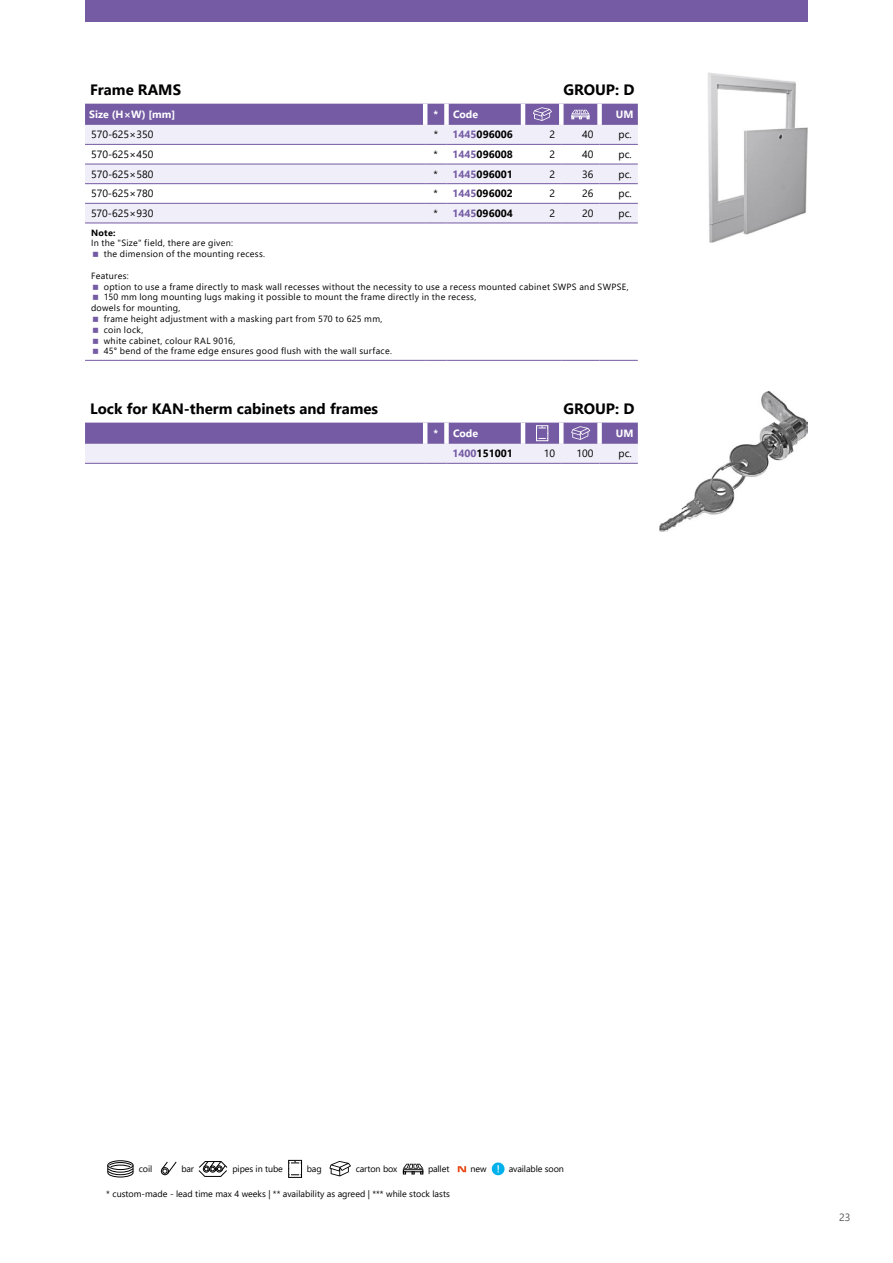
<style>
.page{position:relative;width:893px;height:1263px;background:#fff}
.page>*{position:absolute;margin:0;border:0;box-sizing:border-box;transform-origin:0 0}
.t1{font:700 15px "Segoe UI";color:#000}
.t2{font:10.5px "Segoe UI";color:#000}
.t3{font:700 10.5px "Segoe UI";color:#000}
.t4{font:700 10.5px "Segoe UI";color:#fff}
.t5{font:10.5px "Segoe UI";color:#575756}
.t6{font:9px/10.8px "Segoe UI";letter-spacing:.03em;color:#000}
.t7{font:9px "Segoe UI";color:#000}
.t8{font:9px "Segoe UI";letter-spacing:-.01em;color:#000}
.t9{font:700 9px "Segoe UI";color:#000}
.s1{font-weight:400}
.s2{color:#745ba3}
</style>
<div class="page">
<div style="left:107px;top:1160px;width:26px;height:10px;border:1px solid #000;border-radius:50%"></div>
<svg style="left:107px;top:1162px;width:27px;height:16px"></svg>
<div style="left:161px;top:1167px;width:8px;height:8px;border:1px solid #000;border-radius:50%"></div>
<svg style="left:161px;top:1161px;width:16px;height:13px"></svg>
<svg style="left:198px;top:1161px;width:30px;height:16px"></svg>
<svg style="left:288px;top:1159px;width:14px;height:19px"></svg>
<svg style="left:329px;top:1161px;width:22px;height:15px"></svg>
<svg style="left:403px;top:1164px;width:20px;height:10px"></svg>
<svg style="left:458px;top:1166px;width:8px;height:6px"></svg>
<svg style="left:492px;top:1162px;width:12px;height:13px"></svg>
<div style="left:85px;top:0;width:723px;height:21px;background:#745ba3"></div>
<svg style="left:85px;top:125px;width:553px;height:98px;fill:#f0eef8"></svg>
<hr style="left:85px;top:144px;width:340px;height:1px;background:#745ba3">
<hr style="left:85px;top:164px;width:340px;height:1px;background:#745ba3">
<hr style="left:85px;top:183px;width:340px;height:1px;background:#745ba3">
<hr style="left:85px;top:203px;width:340px;height:1px;background:#745ba3">
<svg style="left:425px;top:144px;width:21px;height:1px"></svg>
<svg style="left:425px;top:164px;width:21px;height:1px"></svg>
<svg style="left:425px;top:183px;width:21px;height:1px"></svg>
<svg style="left:425px;top:203px;width:21px;height:1px"></svg>
<hr style="left:446px;top:144px;width:77px;height:1px;background:#745ba3">
<hr style="left:446px;top:164px;width:77px;height:1px;background:#745ba3">
<hr style="left:446px;top:183px;width:77px;height:1px;background:#745ba3">
<hr style="left:446px;top:203px;width:77px;height:1px;background:#745ba3">
<hr style="left:523px;top:144px;width:38px;height:1px;background:#745ba3">
<hr style="left:523px;top:164px;width:38px;height:1px;background:#745ba3">
<hr style="left:523px;top:183px;width:38px;height:1px;background:#745ba3">
<hr style="left:523px;top:203px;width:38px;height:1px;background:#745ba3">
<hr style="left:561px;top:144px;width:39px;height:1px;background:#745ba3">
<hr style="left:561px;top:164px;width:39px;height:1px;background:#745ba3">
<hr style="left:561px;top:183px;width:39px;height:1px;background:#745ba3">
<hr style="left:561px;top:203px;width:39px;height:1px;background:#745ba3">
<hr style="left:600px;top:144px;width:38px;height:1px;background:#745ba3">
<hr style="left:600px;top:164px;width:38px;height:1px;background:#745ba3">
<hr style="left:600px;top:183px;width:38px;height:1px;background:#745ba3">
<hr style="left:600px;top:203px;width:38px;height:1px;background:#745ba3">
<hr style="left:85px;top:223px;width:340px;height:1px;background:#745ba3">
<svg style="left:425px;top:223px;width:21px;height:1px"></svg>
<hr style="left:446px;top:223px;width:77px;height:1px;background:#745ba3">
<hr style="left:523px;top:223px;width:38px;height:1px;background:#745ba3">
<hr style="left:561px;top:223px;width:39px;height:1px;background:#745ba3">
<hr style="left:600px;top:223px;width:38px;height:1px;background:#745ba3">
<hr style="left:85px;top:360px;width:340px;height:1px;background:#745ba3">
<svg style="left:425px;top:360px;width:21px;height:1px"></svg>
<hr style="left:446px;top:360px;width:77px;height:1px;background:#745ba3">
<hr style="left:523px;top:360px;width:38px;height:1px;background:#745ba3">
<hr style="left:561px;top:360px;width:39px;height:1px;background:#745ba3">
<hr style="left:600px;top:360px;width:38px;height:1px;background:#745ba3">
<svg style="left:85px;top:104px;width:553px;height:21px;background:#7c64a8"></svg>
<img style="left:708px;top:72px;width:100px;height:170px">
<svg style="left:85px;top:423px;width:553px;height:41px;background:#b2a4cd"></svg>
<img style="left:659px;top:391px;width:149px;height:140px">
<h1 class="t1" style="left:90px;top:76px;width:92px">Frame RAMS</h1>
<h1 class="t1" style="left:563px;top:76px;width:72px">GROUP: D</h1>
<p class="t4" style="left:89px;top:104px;width:88px">Size (H×W) [mm]</p>
<p class="t4" style="left:433px;top:104px;width:46px">* Code</p>
<p class="t4" style="left:616px;top:104px;width:19px">UM</p>
<p class="t2" style="left:91px;top:125px;width:64px">570-625×350</p>
<p class="t3" style="left:434px;top:125px;width:81px"><span class="s1">*</span> <span class="s2">1445</span>096006</p>
<p class="t2" style="left:550px;top:125px;width:7px">2</p>
<p class="t2" style="left:582px;top:125px;width:13px">40</p>
<p class="t2" style="left:618px;top:125px;width:15px">pc.</p>
<p class="t2" style="left:91px;top:144px;width:64px">570-625×450</p>
<p class="t3" style="left:434px;top:144px;width:81px"><span class="s1">*</span> <span class="s2">1445</span>096008</p>
<p class="t2" style="left:550px;top:144px;width:7px">2</p>
<p class="t2" style="left:582px;top:144px;width:13px">40</p>
<p class="t2" style="left:618px;top:144px;width:15px">pc.</p>
<p class="t2" style="left:91px;top:164px;width:64px">570-625×580</p>
<p class="t3" style="left:434px;top:164px;width:81px"><span class="s1">*</span> <span class="s2">1445</span>096001</p>
<p class="t2" style="left:550px;top:164px;width:7px">2</p>
<p class="t2" style="left:582px;top:164px;width:13px">36</p>
<p class="t2" style="left:618px;top:164px;width:15px">pc.</p>
<p class="t2" style="left:91px;top:184px;width:64px">570-625×780</p>
<p class="t3" style="left:434px;top:184px;width:81px"><span class="s1">*</span> <span class="s2">1445</span>096002</p>
<p class="t2" style="left:550px;top:184px;width:7px">2</p>
<p class="t2" style="left:582px;top:184px;width:13px">26</p>
<p class="t2" style="left:618px;top:184px;width:15px">pc.</p>
<p class="t2" style="left:91px;top:203px;width:64px">570-625×930</p>
<p class="t3" style="left:434px;top:203px;width:81px"><span class="s1">*</span> <span class="s2">1445</span>096004</p>
<p class="t2" style="left:550px;top:203px;width:7px">2</p>
<p class="t2" style="left:582px;top:203px;width:13px">20</p>
<p class="t2" style="left:618px;top:203px;width:15px">pc.</p>
<p class="t9" style="left:91px;top:224px;width:26px">Note:</p>
<p class="t6" style="left:104px;top:237px;width:163px;text-indent:-13px">In the "Size" field, there are given:<br>the dimension of the mounting recess.</p>
<p class="t6" style="left:91px;top:269px;width:39px">Features:</p>
<p class="t6" style="left:104px;top:280px;width:526px">option to use a frame directly to mask wall recesses without the necessity to use a recess mounted cabinet SWPS and SWPSE,</p>
<p class="t6" style="left:104px;top:291px;width:374px">150 mm long mounting lugs making it possible to mount the frame directly in the recess,</p>
<p class="t6" style="left:91px;top:302px;width:91px">dowels for mounting,</p>
<p class="t6" style="left:104px;top:313px;width:280px">frame height adjustment with a masking part from 570 to 625 mm,</p>
<p class="t6" style="left:104px;top:323px;width:41px">coin lock,</p>
<p class="t6" style="left:104px;top:334px;width:133px">white cabinet, colour RAL 9016,</p>
<p class="t6" style="left:104px;top:345px;width:290px">45° bend of the frame edge ensures good flush with the wall surface.</p>
<h1 class="t1" style="left:90px;top:395px;width:290px">Lock for KAN-therm cabinets and frames</h1>
<h1 class="t1" style="left:563px;top:395px;width:72px">GROUP: D</h1>
<p class="t4" style="left:433px;top:423px;width:46px">* Code</p>
<p class="t4" style="left:616px;top:423px;width:19px">UM</p>
<p class="t3" style="left:452px;top:444px;width:62px"><span class="s2">1400</span>151001</p>
<p class="t2" style="left:544px;top:444px;width:13px">10</p>
<p class="t2" style="left:577px;top:444px;width:18px">100</p>
<p class="t2" style="left:618px;top:444px;width:15px">pc.</p>
<p class="t6" style="left:139px;top:1163px;width:15px">coil</p>
<p class="t6" style="left:181px;top:1163px;width:14px">bar</p>
<p class="t8" style="left:232px;top:1160px;width:52px">pipes in tube</p>
<p class="t6" style="left:307px;top:1163px;width:16px">bag</p>
<p class="t8" style="left:356px;top:1160px;width:43px">carton box</p>
<p class="t6" style="left:428px;top:1163px;width:23px">pallet</p>
<p class="t6" style="left:470px;top:1163px;width:18px">new</p>
<p class="t8" style="left:509px;top:1160px;width:57px">available soon</p>
<p class="t7" style="left:106px;top:1185px;width:345px">* custom-made - lead time max 4 weeks | ** availability as agreed | *** while stock lasts</p>
<p class="t5" style="left:839px;top:1207px;width:13px">23</p>
</div>
